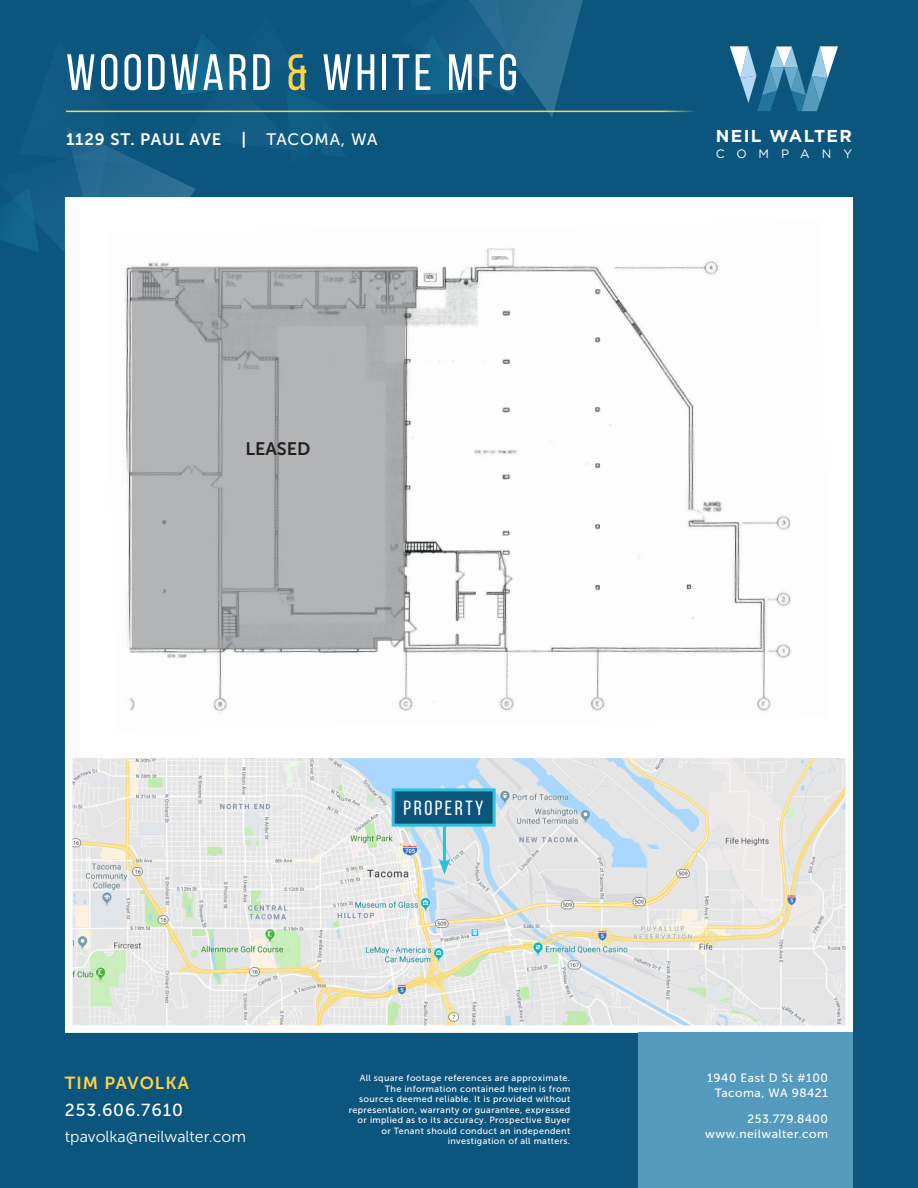
<style>
.page{position:relative;width:918px;height:1188px;background:#0c557d}
.page>*{position:absolute;margin:0;border:0;box-sizing:border-box;transform-origin:0 0}
.t1{font:51px "Bebas Neue";letter-spacing:.07em;color:#fff}
.t2{font:20.55px "Bebas Neue";letter-spacing:.12em;color:#fff}
.t3{font:18px "Museo Sans 700";color:#231f20}
.t4{font:17.4px "Museo Sans 500";letter-spacing:.05em;color:#fff}
.t5{font:17.4px "Museo Sans 700";letter-spacing:.06em;color:#fdd34b}
.t6{font:700 17.25px "Gotham";letter-spacing:.08em;color:#fff}
.t7{font:16.5px "Museo Sans 700";letter-spacing:.05em;color:#fff}
.t8{font:15.9px "Museo Sans 300";color:#fff}
.t9{font:12.15px "Gotham";letter-spacing:.98em;color:#fff}
.t10{font:12px "Museo Sans 500";letter-spacing:.04em;color:#fff}
.t11{font:9px/10.5px "Museo Sans 500";letter-spacing:.04em;color:#fff;text-align:right}
.s1{color:#fdd34b}
.s2{font-family:"Museo Sans 500"}
</style>
<div class="page">
<svg style="left:0;top:0;width:589px;height:253px"></svg>
<div style="left:65px;top:197px;width:788px;height:561px;background:#fff"></div>
<hr style="left:66px;top:111px;width:631px;height:1px;background:#fdd34b">
<img style="left:74px;top:760px;width:770px;height:264px">
<div style="left:65px;top:751px;width:788px;height:282px;border:8px solid #fff"></div>
<div style="left:638px;top:1033px;width:215px;height:155px;background:#539abc"></div>
<svg style="left:730px;top:46px;width:108px;height:65px"></svg>
<hr style="left:443px;top:823px;width:3px;height:41px;background:#2bc1de">
<svg style="left:439px;top:859px;width:11px;height:16px"></svg>
<div style="left:393px;top:790px;width:101px;height:35px;background:#0c557d"></div>
<div style="left:392px;top:788px;width:104px;height:39px;border:3px solid #2bc1de"></div>
<img style="left:125px;top:248px;width:666px;height:465px">
<img style="left:137px;top:256px;width:379px;height:404px">
<img style="left:417px;top:273px;width:276px;height:326px">
<svg style="left:132px;top:267px;width:285px;height:382px;background:#b0b1b3"></svg>
<p class="t1" style="left:66px;top:45px;width:453px">WOODWARD <span class="s1">&amp;</span> WHITE MFG</p>
<p class="t7" style="left:66px;top:130px;width:313px">1129 ST. PAUL AVE | <span class="s2">TACOMA, WA</span></p>
<p class="t3" style="left:245px;top:438px;width:67px">LEASED</p>
<p class="t6" style="left:716px;top:124px;width:138px">NEIL WALTER</p>
<p class="t9" style="left:716px;top:146px;width:138px">COMPANY</p>
<p class="t5" style="left:65px;top:1073px;width:125px">TIM PAVOLKA</p>
<p class="t4" style="left:65px;top:1100px;width:119px">253.606.7610</p>
<p class="t8" style="left:65px;top:1128px;width:183px">tpavolka@neilwalter.com</p>
<p class="t2" style="left:404px;top:797px;width:82px">PROPERTY</p>
<p class="t11" style="left:349px;top:1073px;width:223px">All square footage references are approximate.<br>The information contained herein is from sources deemed reliable. It is provided without representation, warranty or guarantee, expressed or implied as to its accuracy. Prospective Buyer or Tenant should conduct an independent investigation of all matters.</p>
<p class="t10" style="left:707px;top:1071px;width:122px">1940 East D St #100</p>
<p class="t10" style="left:715px;top:1086px;width:115px">Tacoma, WA 98421</p>
<p class="t10" style="left:748px;top:1113px;width:82px">253.779.8400</p>
<p class="t10" style="left:705px;top:1128px;width:124px">www.neilwalter.com</p>
</div>
